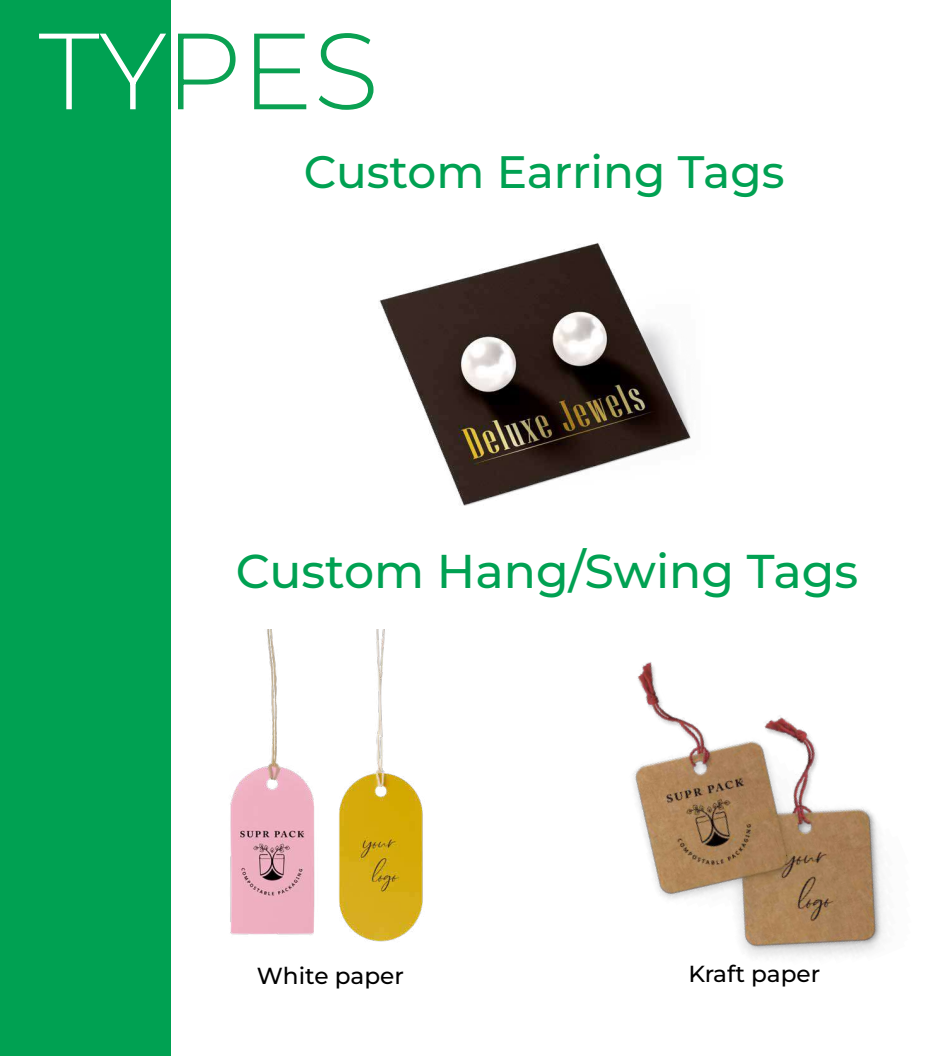
<style>
.page{position:relative;width:945px;height:1056px;background:#fff}
.page>*{position:absolute;margin:0;border:0;box-sizing:border-box;transform-origin:0 0}
.t1{font:300 108.06px "Montserrat";letter-spacing:-.005em;color:#0aa152}
.t2{font:500 47.43px "Montserrat";color:#00a152}
.t3{font:500 45.41px "Montserrat";color:#00a152}
.t4{font:500 23.19px "Montserrat";color:#000}
.s1{color:#fff}
</style>
<div class="page">
<img style="left:633px;top:662px;width:251px;height:295px">
<div style="left:0;top:0;width:170px;height:1056px;background:#00a152"></div>
<img style="left:379px;top:243px;width:312px;height:263px">
<img style="left:170px;top:630px;width:253px;height:403px">
<h1 class="t1" style="left:39px;top:-1px;width:342px"><span class="s1">TY</span>PES</h1>
<p class="t3" style="left:304px;top:142px;width:482px">Custom Earring Tags</p>
<p class="t2" style="left:236px;top:540px;width:624px">Custom Hang/Swing Tags</p>
<p class="t4" style="left:257px;top:960px;width:149px">White paper</p>
<p class="t4" style="left:688px;top:958px;width:134px">Kraft paper</p>
</div>
